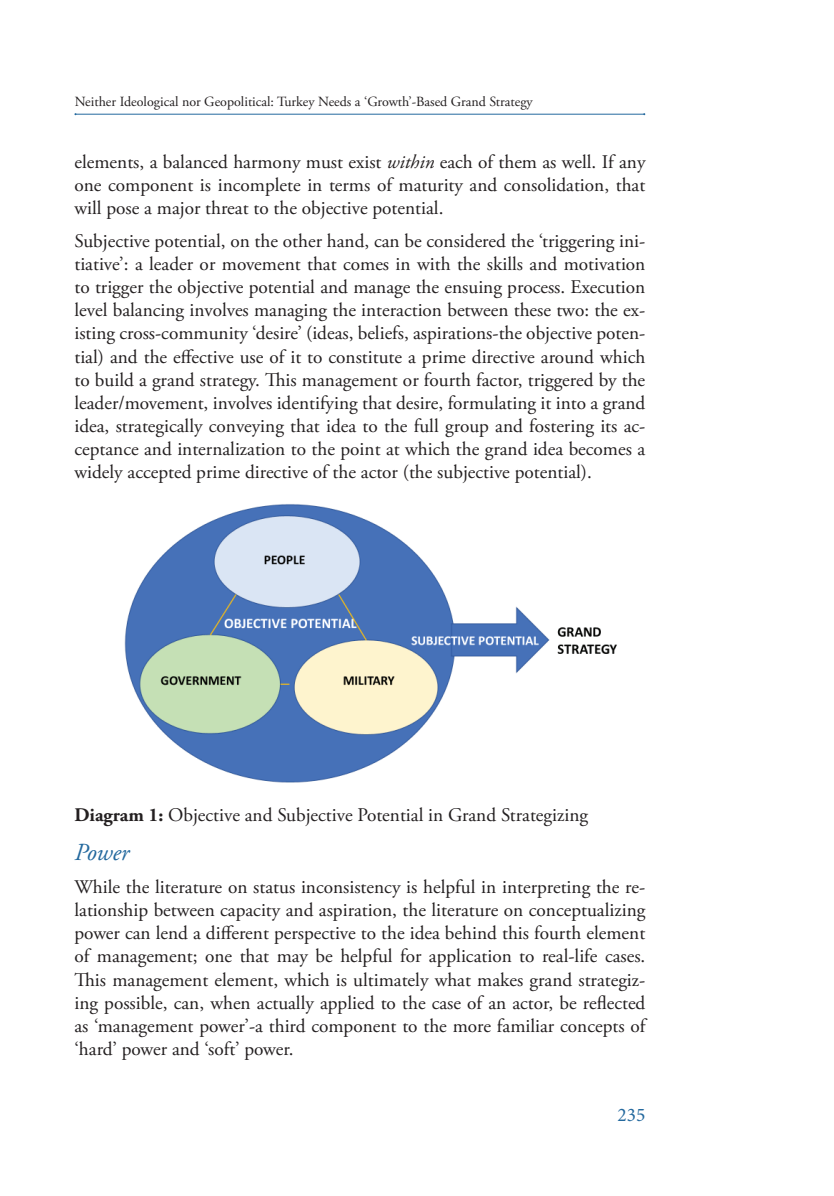
<style>
.page{position:relative;width:834px;height:1196px;background:#fff}
.page>*{position:absolute;margin:0;border:0;box-sizing:border-box;transform-origin:0 0}
.t1{font:italic 24.5px "Adobe Garamond Pro";letter-spacing:-.01em;color:#24699e}
.t2{font:19.25px/23.1px "Adobe Garamond Pro";color:#231f20;text-align:justify}
.t3{font:19.25px "Minion Pro";color:#24699e}
.t4{font:14px "Adobe Garamond Pro";color:#231f20}
.s1{font-style:italic}
.s2{font-weight:700}
</style>
<div class="page">
<hr style="left:76px;top:114px;width:568px;height:1px;background:#24699e">
<img style="left:124px;top:504px;width:493px;height:279px">
<p class="t4" style="left:75px;top:93px;width:459px">Neither Ideological nor Geopolitical: Turkey Needs a ‘Growth’-Based Grand Strategy</p>
<p class="t2" style="left:74px;top:151px;width:572px">elements, a balanced harmony must exist <span class="s1">within</span> each of them as well. If any one component is incomplete in terms of maturity and consolidation, that will pose a major threat to the objective potential.</p>
<p class="t2" style="left:74px;top:230px;width:572px">Subjective potential, on the other hand, can be considered the ‘triggering ini&shy;tiative’: a leader or movement that comes in with the skills and motivation to trigger the objective potential and manage the ensuing process. Execution level balancing involves managing the interaction between these two: the ex&shy;isting cross-community ‘desire’ (ideas, beliefs, aspirations-the objective poten&shy;tial) and the effective use of it to constitute a prime directive around which to build a grand strategy. This management or fourth factor, triggered by the leader/movement, involves identifying that desire, formulating it into a grand idea, strategically conveying that idea to the full group and fostering its ac&shy;ceptance and internalization to the point at which the grand idea becomes a widely accepted prime directive of the actor (the subjective potential).</p>
<p class="t2" style="left:74px;top:803px;width:515px"><span class="s2">Diagram 1:</span> Objective and Subjective Potential in Grand Strategizing</p>
<p class="t1" style="left:74px;top:837px;width:56px">Power</p>
<p class="t2" style="left:74px;top:876px;width:572px">While the literature on status inconsistency is helpful in interpreting the re&shy;lationship between capacity and aspiration, the literature on conceptualizing power can lend a different perspective to the idea behind this fourth element of management; one that may be helpful for application to real-life cases.<br>This management element, which is ultimately what makes grand strategiz&shy;ing possible, can, when actually applied to the case of an actor, be reflected as ‘management power’-a third component to the more familiar concepts of ‘hard’ power and ‘soft’ power.</p>
<p class="t3" style="left:617px;top:1101px;width:29px">235</p>
</div>
